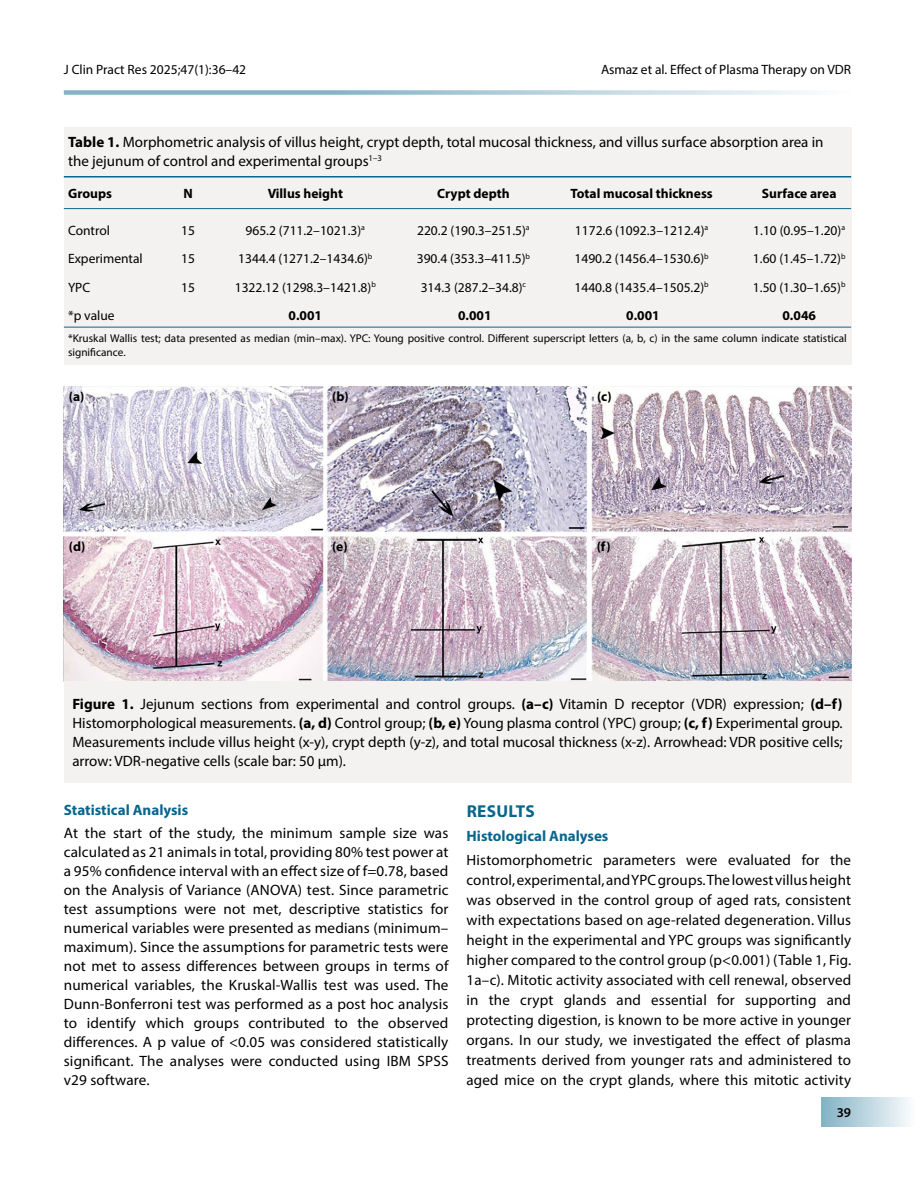
<style>
.page{position:relative;width:915px;height:1191px;background:#fff}
.page>*{position:absolute;margin:0;border:0;box-sizing:border-box;transform-origin:0 0}
.t1{font:700 17.25px "Myriad Pro";letter-spacing:.02em;color:#08668c}
.t2{font:15px/18.9px "Myriad Pro";color:#000;text-align:justify}
.t3{font:700 15px "Myriad Pro";color:#08668c}
.t4{font:13.5px "Myriad Pro";color:#000}
.t5{font:700 13.5px "Myriad Pro";color:#000}
.t6{font:600 13.5px "Myriad Pro";color:#000}
.t7{font:11.25px/13.5px "Myriad Pro";color:#000}
.s1{font-weight:700}
</style>
<div class="page">
<div style="left:821px;top:1097px;width:93px;height:30px;background:linear-gradient(to right,#82b2c5,#fbfcfd)"></div>
<svg style="left:64px;top:90px;width:748px;height:5px;background:#b0ceda"></svg>
<div style="left:64px;top:128px;width:786px;height:237px;background:#f4f2f1"></div>
<hr style="left:64px;top:176px;width:786px;height:1px;background:#08668c">
<hr style="left:64px;top:208px;width:786px;height:1px;background:#08668c">
<hr style="left:64px;top:327px;width:786px;height:1px;background:#08668c">
<img style="left:64px;top:386px;width:786px;height:295px">
<div style="left:64px;top:681px;width:786px;height:101px;background:#f4f2f1"></div>
<p class="t4" style="left:64px;top:61px;width:184px">J Clin Pract Res 2025;47(1):36–42</p>
<p class="t4" style="left:600px;top:61px;width:251px">Asmaz et al. Effect of Plasma Therapy on VDR</p>
<p class="t2" style="left:68px;top:133px;width:756px"><span class="s1">Table 1.</span> Morphometric analysis of villus height, crypt depth, total mucosal thickness, and villus surface absorption area in the jejunum of control and experimental groups<sup>1–3</sup></p>
<p class="t5" style="left:68px;top:184px;width:45px">Groups</p>
<p class="t5" style="left:183px;top:184px;width:11px">N</p>
<p class="t5" style="left:267px;top:184px;width:77px">Villus height</p>
<p class="t5" style="left:437px;top:184px;width:74px">Crypt depth</p>
<p class="t5" style="left:570px;top:184px;width:144px">Total mucosal thickness</p>
<p class="t5" style="left:761px;top:184px;width:76px">Surface area</p>
<p class="t4" style="left:68px;top:222px;width:43px">Control</p>
<p class="t4" style="left:181px;top:222px;width:15px">15</p>
<p class="t4" style="left:245px;top:222px;width:121px">965.2 (711.2–1021.3)<sup>a</sup></p>
<p class="t4" style="left:417px;top:222px;width:114px">220.2 (190.3–251.5)<sup>a</sup></p>
<p class="t4" style="left:574px;top:222px;width:135px">1172.6 (1092.3–1212.4)<sup>a</sup></p>
<p class="t4" style="left:753px;top:222px;width:93px">1.10 (0.95–1.20)<sup>a</sup></p>
<p class="t4" style="left:68px;top:250px;width:76px">Experimental</p>
<p class="t4" style="left:181px;top:250px;width:15px">15</p>
<p class="t4" style="left:238px;top:250px;width:136px">1344.4 (1271.2–1434.6)<sup>b</sup></p>
<p class="t4" style="left:416px;top:250px;width:115px">390.4 (353.3–411.5)<sup>b</sup></p>
<p class="t4" style="left:574px;top:250px;width:136px">1490.2 (1456.4–1530.6)<sup>b</sup></p>
<p class="t4" style="left:752px;top:250px;width:94px">1.60 (1.45–1.72)<sup>b</sup></p>
<p class="t4" style="left:68px;top:279px;width:24px">YPC</p>
<p class="t4" style="left:181px;top:279px;width:15px">15</p>
<p class="t4" style="left:235px;top:279px;width:142px">1322.12 (1298.3–1421.8)<sup>b</sup></p>
<p class="t4" style="left:420px;top:279px;width:107px">314.3 (287.2–34.8)<sup>c</sup></p>
<p class="t4" style="left:574px;top:279px;width:136px">1440.8 (1435.4–1505.2)<sup>b</sup></p>
<p class="t4" style="left:752px;top:279px;width:94px">1.50 (1.30–1.65)<sup>b</sup></p>
<p class="t4" style="left:68px;top:307px;width:48px">*p value</p>
<p class="t5" style="left:288px;top:307px;width:35px">0.001</p>
<p class="t5" style="left:458px;top:307px;width:35px">0.001</p>
<p class="t5" style="left:626px;top:307px;width:35px">0.001</p>
<p class="t5" style="left:782px;top:307px;width:35px">0.046</p>
<p class="t7" style="left:68px;top:331px;width:780px">*Kruskal Wallis test; data presented as median (min–max). YPC: Young positive control. Different superscript letters (a, b, c) in the same column indicate statistical significance.</p>
<p class="t5" style="left:69px;top:388px;width:17px">(a)</p>
<p class="t5" style="left:332px;top:388px;width:18px">(b)</p>
<p class="t5" style="left:596px;top:388px;width:16px">(c)</p>
<p class="t5" style="left:69px;top:537px;width:18px">(d)</p>
<p class="t5" style="left:332px;top:537px;width:17px">(e)</p>
<p class="t5" style="left:596px;top:537px;width:16px">(f)</p>
<p class="t2" style="left:72px;top:694px;width:771px"><span class="s1">Figure 1.</span> Jejunum sections from experimental and control groups. <span class="s1">(a–c)</span> Vitamin D receptor (VDR) expression; <span class="s1">(d–f)<br></span>Histomorphological measurements. <span class="s1">(a, d)</span> Control group; <span class="s1">(b, e)</span> Young plasma control (YPC) group; <span class="s1">(c, f)</span> Experimental group.<br>Measurements include villus height (x-y), crypt depth (y-z), and total mucosal thickness (x-z). Arrowhead: VDR positive cells; arrow: VDR-negative cells (scale bar: 50 μm).</p>
<p class="t3" style="left:64px;top:800px;width:126px">Statistical Analysis</p>
<p class="t2" style="left:64px;top:823px;width:386px">At the start of the study, the minimum sample size was calculated as 21 animals in total, providing 80% test power at a 95% confidence interval with an effect size of f=0.78, based on the Analysis of Variance (ANOVA) test. Since parametric test assumptions were not met, descriptive statistics for numerical variables were presented as medians (minimum– maximum). Since the assumptions for parametric tests were not met to assess differences between groups in terms of numerical variables, the Kruskal-Wallis test was used. The Dunn-Bonferroni test was performed as a post hoc analysis to identify which groups contributed to the observed differences. A p value of &lt;0.05 was considered statistically significant. The analyses were conducted using IBM SPSS v29 software.</p>
<p class="t1" style="left:466px;top:799px;width:70px">RESULTS</p>
<p class="t3" style="left:466px;top:826px;width:143px">Histological Analyses</p>
<p class="t2" style="left:466px;top:850px;width:386px;line-height:20px">Histomorphometric parameters were evaluated for the control, experimental, and YPC groups. The lowest villus height was observed in the control group of aged rats, consistent with expectations based on age-related degeneration. Villus height in the experimental and YPC groups was significantly higher compared to the control group (p&lt;0.001) (Table 1, Fig.<br>1a–c). Mitotic activity associated with cell renewal, observed in the crypt glands and essential for supporting and protecting digestion, is known to be more active in younger organs. In our study, we investigated the effect of plasma treatments derived from younger rats and administered to aged mice on the crypt glands, where this mitotic activity</p>
<p class="t6" style="left:836px;top:1104px;width:16px">39</p>
</div>
